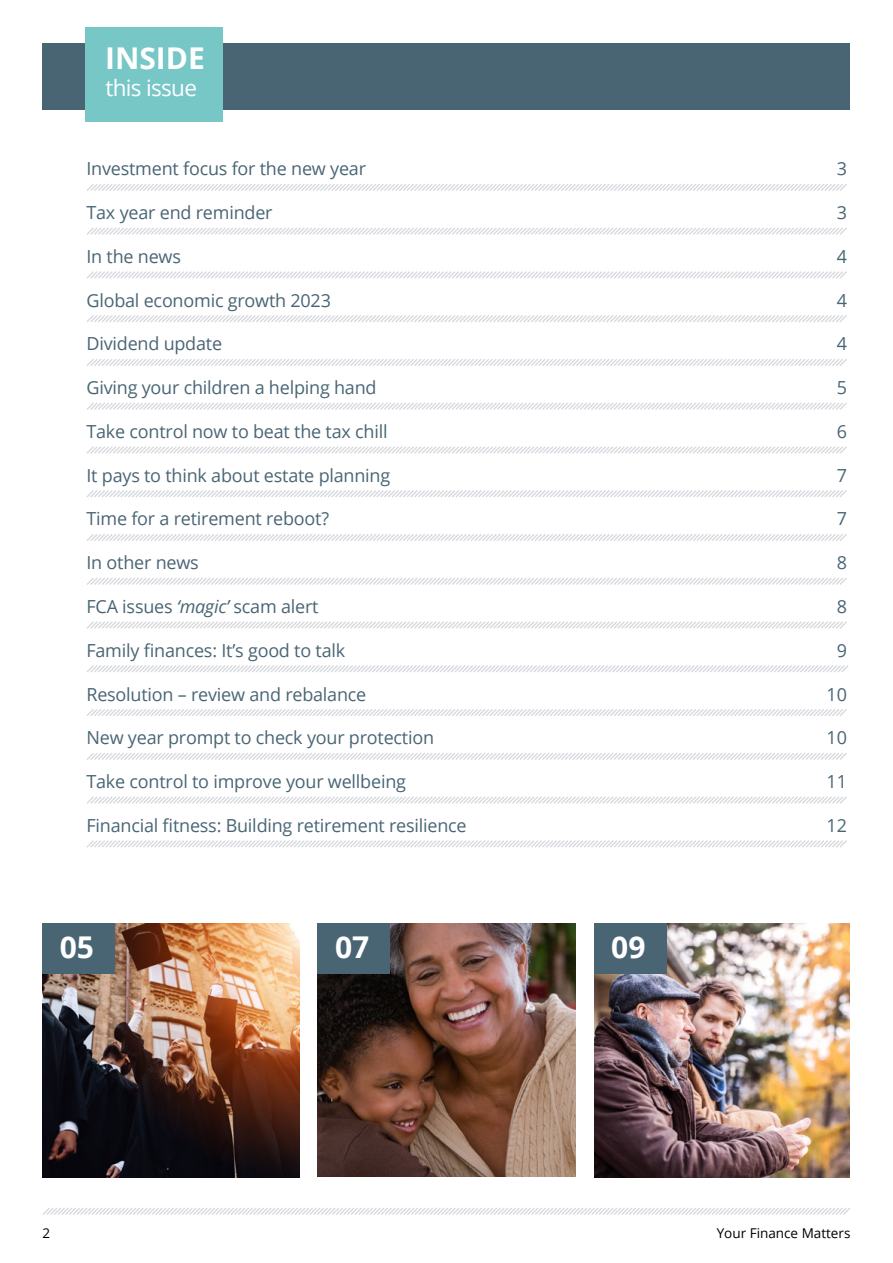
<style>
.page{position:relative;width:893px;height:1263px;background:#fff}
.page>*{position:absolute;margin:0;border:0;box-sizing:border-box;transform-origin:0 0}
.t1{font:700 30px "Open Sans";color:#fff}
.t2{font:22.5px "Open Sans";letter-spacing:-.03em;color:#fff}
.t3{font:18px "Open Sans";letter-spacing:-.01em;color:#496574}
.t4{font:13.5px "Open Sans";color:#000}
.s1{font-style:italic}
</style>
<div class="page">
<svg style="left:43px;top:1208px;width:807px;height:7px"></svg>
<div style="left:43px;top:43px;width:807px;height:66px;background:#496574"></div>
<div style="left:85px;top:27px;width:138px;height:94px;background:#77c7c7"></div>
<img style="left:594px;top:923px;width:256px;height:255px">
<svg style="left:87px;top:184px;width:760px;height:7px"></svg>
<svg style="left:87px;top:227px;width:760px;height:8px"></svg>
<svg style="left:86px;top:271px;width:761px;height:8px"></svg>
<svg style="left:86px;top:315px;width:761px;height:7px"></svg>
<svg style="left:87px;top:359px;width:760px;height:7px"></svg>
<svg style="left:87px;top:402px;width:760px;height:8px"></svg>
<svg style="left:87px;top:446px;width:760px;height:8px"></svg>
<svg style="left:86px;top:490px;width:761px;height:7px"></svg>
<svg style="left:87px;top:534px;width:760px;height:7px"></svg>
<svg style="left:87px;top:578px;width:760px;height:7px"></svg>
<svg style="left:87px;top:621px;width:760px;height:8px"></svg>
<svg style="left:86px;top:665px;width:762px;height:8px"></svg>
<svg style="left:86px;top:709px;width:761px;height:7px"></svg>
<svg style="left:87px;top:753px;width:760px;height:7px"></svg>
<svg style="left:87px;top:796px;width:760px;height:8px"></svg>
<svg style="left:86px;top:840px;width:761px;height:8px"></svg>
<img style="left:318px;top:924px;width:257px;height:253px">
<img style="left:43px;top:924px;width:257px;height:253px">
<div style="left:43px;top:923px;width:72px;height:51px;background:#496574"></div>
<div style="left:318px;top:923px;width:72px;height:51px;background:#496574"></div>
<div style="left:594px;top:923px;width:72px;height:51px;background:#496574"></div>
<h1 class="t1" style="left:105px;top:37px;width:101px">INSIDE</h1>
<p class="t2" style="left:105px;top:73px;width:93px">this issue</p>
<p class="t3" style="left:86px;top:156px;width:281px">Investment focus for the new year</p>
<p class="t3" style="left:837px;top:156px;width:12px">3</p>
<p class="t3" style="left:86px;top:200px;width:188px">Tax year end reminder</p>
<p class="t3" style="left:837px;top:200px;width:12px">3</p>
<p class="t3" style="left:86px;top:244px;width:96px">In the news</p>
<p class="t3" style="left:837px;top:244px;width:12px">4</p>
<p class="t3" style="left:86px;top:288px;width:246px">Global economic growth 2023</p>
<p class="t3" style="left:837px;top:288px;width:12px">4</p>
<p class="t3" style="left:86px;top:332px;width:137px">Dividend update</p>
<p class="t3" style="left:837px;top:332px;width:12px">4</p>
<p class="t3" style="left:86px;top:375px;width:292px">Giving your children a helping hand</p>
<p class="t3" style="left:837px;top:375px;width:12px">5</p>
<p class="t3" style="left:86px;top:419px;width:303px">Take control now to beat the tax chill</p>
<p class="t3" style="left:837px;top:419px;width:12px">6</p>
<p class="t3" style="left:86px;top:463px;width:305px">It pays to think about estate planning</p>
<p class="t3" style="left:837px;top:463px;width:12px">7</p>
<p class="t3" style="left:86px;top:507px;width:244px">Time for a retirement reboot?</p>
<p class="t3" style="left:837px;top:507px;width:12px">7</p>
<p class="t3" style="left:86px;top:550px;width:114px">In other news</p>
<p class="t3" style="left:837px;top:550px;width:12px">8</p>
<p class="t3" style="left:86px;top:594px;width:234px">FCA issues <span class="s1">‘magic’</span> scam alert</p>
<p class="t3" style="left:837px;top:594px;width:12px">8</p>
<p class="t3" style="left:86px;top:638px;width:260px">Family finances: It’s good to talk</p>
<p class="t3" style="left:837px;top:638px;width:12px">9</p>
<p class="t3" style="left:86px;top:682px;width:281px">Resolution – review and rebalance</p>
<p class="t3" style="left:827px;top:682px;width:22px">10</p>
<p class="t3" style="left:86px;top:725px;width:349px">New year prompt to check your protection</p>
<p class="t3" style="left:827px;top:725px;width:22px">10</p>
<p class="t3" style="left:86px;top:769px;width:321px">Take control to improve your wellbeing</p>
<p class="t3" style="left:827px;top:769px;width:22px">11</p>
<p class="t3" style="left:86px;top:813px;width:382px">Financial fitness: Building retirement resilience</p>
<p class="t3" style="left:827px;top:813px;width:22px">12</p>
<h1 class="t1" style="left:60px;top:926px;width:36px">05</h1>
<h1 class="t1" style="left:335px;top:926px;width:36px">07</h1>
<h1 class="t1" style="left:611px;top:926px;width:36px">09</h1>
<p class="t4" style="left:43px;top:1224px;width:9px">2</p>
<p class="t4" style="left:717px;top:1224px;width:135px">Your Finance Matters</p>
</div>
